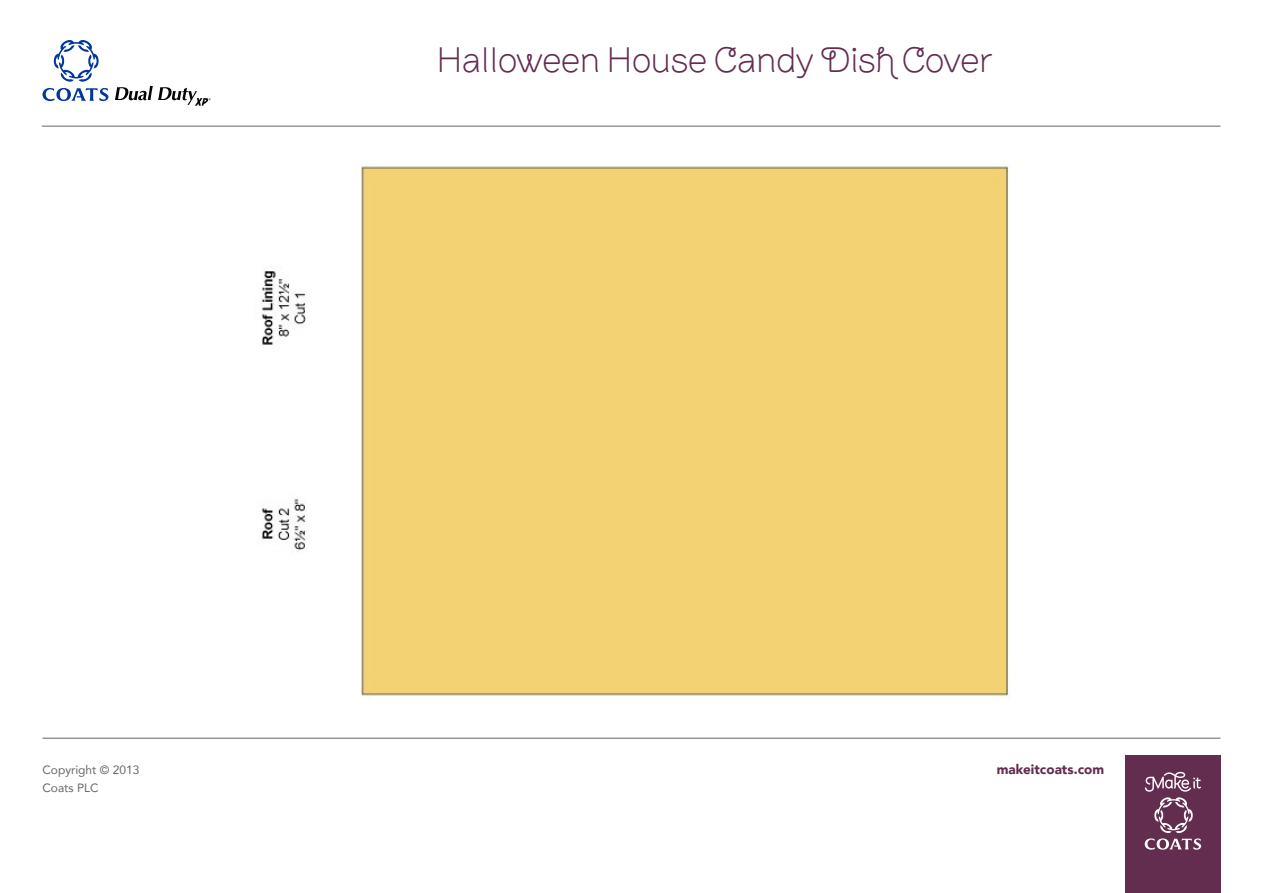
<style>
.page{position:relative;width:1263px;height:893px;background:#fff}
.page>*{position:absolute;margin:0;border:0;box-sizing:border-box;transform-origin:0 0}
.t1{font:300 36px "Brownstone Sans";color:#622d4f}
.t2{font:900 13.5px "Avenir";color:#622d4f}
.t3{font:12px "Avenir";color:#666}
</style>
<div class="page">
<div style="left:1125px;top:756px;width:95px;height:137px;background:#622d4f"></div>
<svg style="left:1145px;top:772px;width:56px;height:78px"></svg>
<svg style="left:43px;top:88px;width:65px;height:13px"></svg>
<svg style="left:54px;top:40px;width:45px;height:42px"></svg>
<svg style="left:115px;top:86px;width:96px;height:20px"></svg>
<hr style="left:43px;top:738px;width:1177px;height:1px;background:#666">
<hr style="left:42px;top:126px;width:1178px;height:1px;background:#666">
<img style="left:262px;top:164px;width:748px;height:534px">
<p class="t1" style="left:437px;top:39px;width:557px">Halloween House Candy Dish Cover</p>
<p class="t3" style="left:43px;top:760px;width:98px">Copyright © 2013</p>
<p class="t2" style="left:997px;top:758px;width:109px">makeitcoats.com</p>
<p class="t3" style="left:43px;top:778px;width:58px">Coats PLC</p>
</div>
